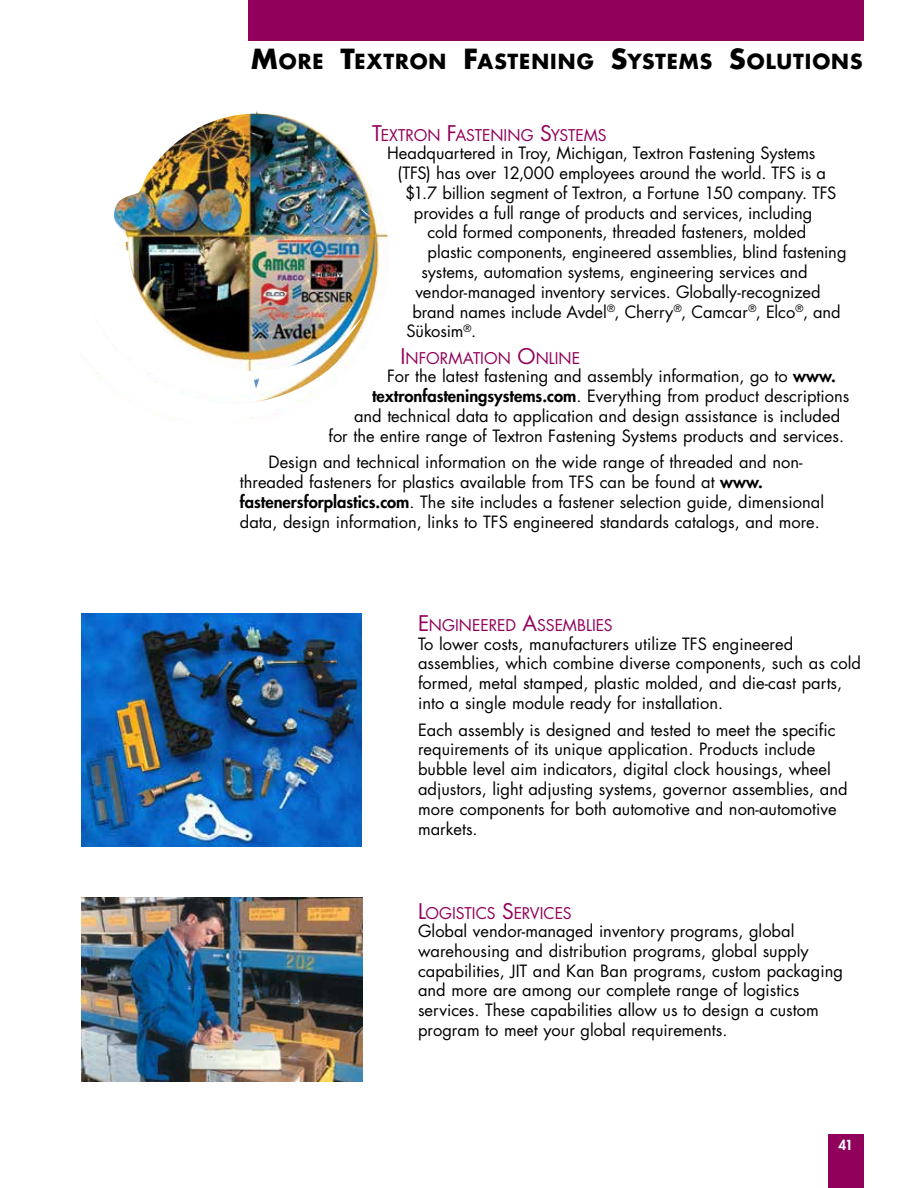
<style>
.page{position:relative;width:918px;height:1188px;background:#fff}
.page>*{position:absolute;margin:0;border:0;box-sizing:border-box;transform-origin:0 0}
.t1{font:700 20.25px "Futura";letter-spacing:.045em;color:#000}
.t2{font:16.5px/19.8px "Futura";color:#000}
.t3{font:15.75px "Futura";color:#91005a}
.t4{font:800 13.5px "Futura";color:#fff}
.s1{font-size:27px}
.s2{font-size:21px}
.s3{font-weight:800}
</style>
<div class="page">
<div style="left:248px;top:0;width:616px;height:40px;background:#91005a"></div>
<div style="left:828px;top:1134px;width:36px;height:54px;background:#91005a"></div>
<img style="left:81px;top:613px;width:281px;height:233px">
<img style="left:81px;top:110px;width:307px;height:309px">
<img style="left:82px;top:898px;width:280px;height:184px">
<p class="t1" style="left:251px;top:47px;width:613px"><span class="s1">M</span>ORE <span class="s1">T</span>EXTRON <span class="s1">F</span>ASTENING <span class="s1">S</span>YSTEMS <span class="s1">S</span>OLUTIONS</p>
<p class="t3" style="left:372px;top:124px;width:236px"><span class="s2">T</span>EXTRON <span class="s2">F</span>ASTENING <span class="s2">S</span>YSTEMS</p>
<p class="t2" style="left:387px;top:143px;width:430px">Headquartered in Troy, Michigan, Textron Fastening Systems</p>
<p class="t2" style="left:397px;top:163px;width:430px">(TFS) has over 12,000 employees around the world. TFS is a</p>
<p class="t2" style="left:405px;top:183px;width:433px">$1.7 billion segment of Textron, a Fortune 150 company. TFS</p>
<p class="t2" style="left:414px;top:202px;width:400px">provides a full range of products and services, including</p>
<p class="t2" style="left:427px;top:222px;width:380px">cold formed components, threaded fasteners, molded</p>
<p class="t2" style="left:427px;top:242px;width:421px">plastic components, engineered assemblies, blind fastening</p>
<p class="t2" style="left:421px;top:262px;width:388px">systems, automation systems, engineering services and</p>
<p class="t2" style="left:415px;top:282px;width:407px">vendor-managed inventory services. Globally-recognized</p>
<p class="t2" style="left:412px;top:301px;width:430px">brand names include Avdel<sup>®</sup>, Cherry<sup>®</sup>, Camcar<sup>®</sup>, Elco<sup>®</sup>, and</p>
<p class="t2" style="left:406px;top:321px;width:71px">Sükosim<sup>®</sup>.</p>
<p class="t3" style="left:400px;top:348px;width:181px"><span class="s2">I</span> NFORMATION <span class="s2">O</span>NLINE</p>
<p class="t2" style="left:387px;top:366px;width:450px">For the latest fastening and assembly information, go to <span class="s3">www.</span></p>
<p class="t2" style="left:372px;top:386px;width:479px"><span class="s3">textronfasteningsystems.com</span>. Everything from product descriptions</p>
<p class="t2" style="left:354px;top:406px;width:488px">and technical data to application and design assistance is included</p>
<p class="t2" style="left:329px;top:426px;width:517px">for the entire range of Textron Fastening Systems products and services.</p>
<p class="t2" style="left:240px;top:452px;width:586px;text-indent:29px">Design and technical information on the wide range of threaded and non&shy;threaded fasteners for plastics available from TFS can be found at <span class="s3">www. fastenersforplastics.com</span>. The site includes a fastener selection guide, dimensional data, design information, links to TFS engineered standards catalogs, and more.</p>
<p class="t3" style="left:418px;top:615px;width:196px"><span class="s2">E</span>NGINEERED <span class="s2">A</span>SSEMBLIES</p>
<p class="t2" style="left:418px;top:633px;width:444px">To lower costs, manufacturers utilize TFS engineered assemblies, which combine diverse components, such as cold formed, metal stamped, plastic molded, and die-cast parts, into a single module ready for installation.</p>
<p class="t2" style="left:418px;top:719px;width:431px">Each assembly is designed and tested to meet the specific requirements of its unique application. Products include bubble level aim indicators, digital clock housings, wheel adjustors, light adjusting systems, governor assemblies, and more components for both automotive and non-automotive markets.</p>
<p class="t3" style="left:418px;top:902px;width:155px"><span class="s2">L</span>OGISTICS <span class="s2">S</span>ERVICES</p>
<p class="t2" style="left:418px;top:921px;width:426px">Global vendor-managed inventory programs, global warehousing and distribution programs, global supply capabilities, JIT and Kan Ban programs, custom packaging and more are among our complete range of logistics services. These capabilities allow us to design a custom program to meet your global requirements.</p>
<p class="t4" style="left:838px;top:1136px;width:16px">41</p>
</div>
